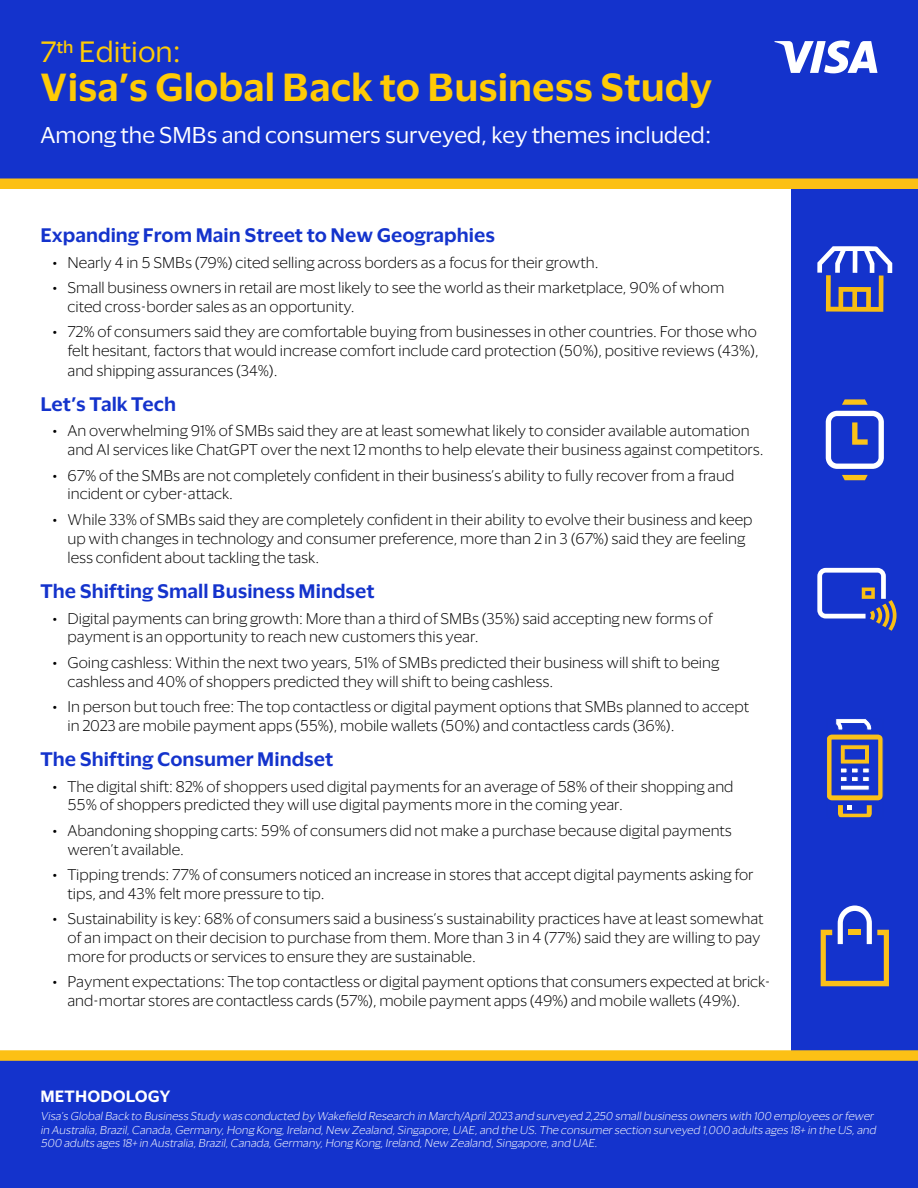
<style>
.page{position:relative;width:918px;height:1188px;background:#fff}
.page>*{position:absolute;margin:0;border:0;box-sizing:border-box;transform-origin:0 0}
.t1{font:600 36px "Visa Dialect";color:#ffcb05}
.t2{font:27px "Visa Dialect";color:#ffcb05}
.t3{font:21px "Visa Dialect";color:#fff}
.t4{font:600 18px "Visa Dialect";color:#1433cc}
.t5{font:600 15px "Visa Dialect";letter-spacing:.01em;color:#fff}
.t6{font:300 14.25px/18.8px "Visa Dialect";color:#000}
.t7{font:italic 300 10.5px/13.5px "Visa Dialect";color:#fff}
</style>
<div class="page">
<div style="left:792px;top:189px;width:126px;height:861px;background:#1433cc"></div>
<div style="left:0;top:0;width:918px;height:184px;background:#1433cc"></div>
<div style="left:0;top:178px;width:918px;height:11px;background:#fcc015"></div>
<svg style="left:774px;top:41px;width:104px;height:32px"></svg>
<svg style="left:817px;top:246px;width:75px;height:66px"></svg>
<svg style="left:817px;top:568px;width:80px;height:63px"></svg>
<svg style="left:821px;top:906px;width:68px;height:80px"></svg>
<svg style="left:827px;top:719px;width:56px;height:99px"></svg>
<div style="left:0;top:1055px;width:918px;height:133px;background:#1433cc"></div>
<div style="left:0;top:1050px;width:918px;height:11px;background:#fcc015"></div>
<svg style="left:826px;top:411px;width:58px;height:58px"></svg>
<svg style="left:842px;top:399px;width:26px;height:6px"></svg>
<svg style="left:842px;top:475px;width:26px;height:5px"></svg>
<h2 class="t2" style="left:40px;top:31px;width:142px">7<sup>th</sup> Edition:</h2>
<h1 class="t1" style="left:40px;top:59px;width:673px">Visa’s Global Back to Business Study</h1>
<h3 class="t3" style="left:40px;top:119px;width:672px">Among the SMBs and consumers surveyed, key themes included:</h3>
<p class="t4" style="left:40px;top:221px;width:456px">Expanding From Main Street to New Geographies</p>
<p class="t6" style="left:52px;top:252px;width:548px">• Nearly 4 in 5 SMBs (79%) cited selling across borders as a focus for their growth.</p>
<p class="t6" style="left:68px;top:278px;width:658px;text-indent:-15px">• Small business owners in retail are most likely to see the world as their marketplace, 90% of whom cited cross-border sales as an opportunity.</p>
<p class="t6" style="left:68px;top:322px;width:693px;text-align:justify;text-indent:-15px">• 72% of consumers said they are comfortable buying from businesses in other countries. For those who felt hesitant, factors that would increase comfort include card protection (50%), positive reviews (43%), and shipping assurances (34%).</p>
<p class="t4" style="left:40px;top:390px;width:137px">Let’s Talk Tech</p>
<p class="t6" style="left:68px;top:421px;width:698px;text-indent:-15px">• An overwhelming 91% of SMBs said they are at least somewhat likely to consider available automation and AI services like ChatGPT over the next 12 months to help elevate their business against competitors.</p>
<p class="t6" style="left:68px;top:465px;width:668px;text-indent:-15px">• 67% of the SMBs are not completely confident in their business’s ability to fully recover from a fraud incident or cyber-attack.</p>
<p class="t6" style="left:68px;top:509px;width:687px;text-indent:-15px">• While 33% of SMBs said they are completely confident in their ability to evolve their business and keep up with changes in technology and consumer preference, more than 2 in 3 (67%) said they are feeling less confident about tackling the task.</p>
<p class="t4" style="left:40px;top:577px;width:336px">The Shifting Small Business Mindset</p>
<p class="t6" style="left:68px;top:608px;width:647px;text-indent:-15px">• Digital payments can bring growth: More than a third of SMBs (35%) said accepting new forms of payment is an opportunity to reach new customers this year.</p>
<p class="t6" style="left:68px;top:652px;width:653px;text-indent:-15px">• Going cashless: Within the next two years, 51% of SMBs predicted their business will shift to being cashless and 40% of shoppers predicted they will shift to being cashless.</p>
<p class="t6" style="left:68px;top:697px;width:683px;text-indent:-15px">• In person but touch free: The top contactless or digital payment options that SMBs planned to accept in 2023 are mobile payment apps (55%), mobile wallets (50%) and contactless cards (36%).</p>
<p class="t4" style="left:40px;top:745px;width:294px">The Shifting Consumer Mindset</p>
<p class="t6" style="left:68px;top:776px;width:668px;text-indent:-15px">• The digital shift: 82% of shoppers used digital payments for an average of 58% of their shopping and<br>55% of shoppers predicted they will use digital payments more in the coming year.</p>
<p class="t6" style="left:68px;top:820px;width:666px;text-indent:-15px">• Abandoning shopping carts: 59% of consumers did not make a purchase because digital payments weren’t available.</p>
<p class="t6" style="left:68px;top:864px;width:688px;text-indent:-15px">• Tipping trends: 77% of consumers noticed an increase in stores that accept digital payments asking for tips, and 43% felt more pressure to tip.</p>
<p class="t6" style="left:68px;top:909px;width:698px;text-indent:-15px">• Sustainability is key: 68% of consumers said a business’s sustainability practices have at least somewhat of an impact on their decision to purchase from them. More than 3 in 4 (77%) said they are willing to pay more for products or services to ensure they are sustainable.</p>
<p class="t6" style="left:68px;top:972px;width:705px;text-indent:-15px">• Payment expectations: The top contactless or digital payment options that consumers expected at brick&shy;and-mortar stores are contactless cards (57%), mobile payment apps (49%) and mobile wallets (49%).</p>
<p class="t5" style="left:40px;top:1085px;width:132px">METHODOLOGY</p>
<p class="t7" style="left:40px;top:1109px;width:839px">Visa’s GlobalBack to Business Study was conducted by Wakefield Research in March/April2023 and surveyed 2,250 smallbusiness owners with 100 employees orfewer in Australia,Brazil,Canada,Germany,Hong Kong,Ireland,New Zealand,Singapore,UAE,and the US.The consumersection surveyed 1,000 adults ages 18+ in the US,and<br>500 adults ages 18+ in Australia,Brazil,Canada,Germany,Hong Kong,Ireland,New Zealand,Singapore,and UAE.</p>
</div>
